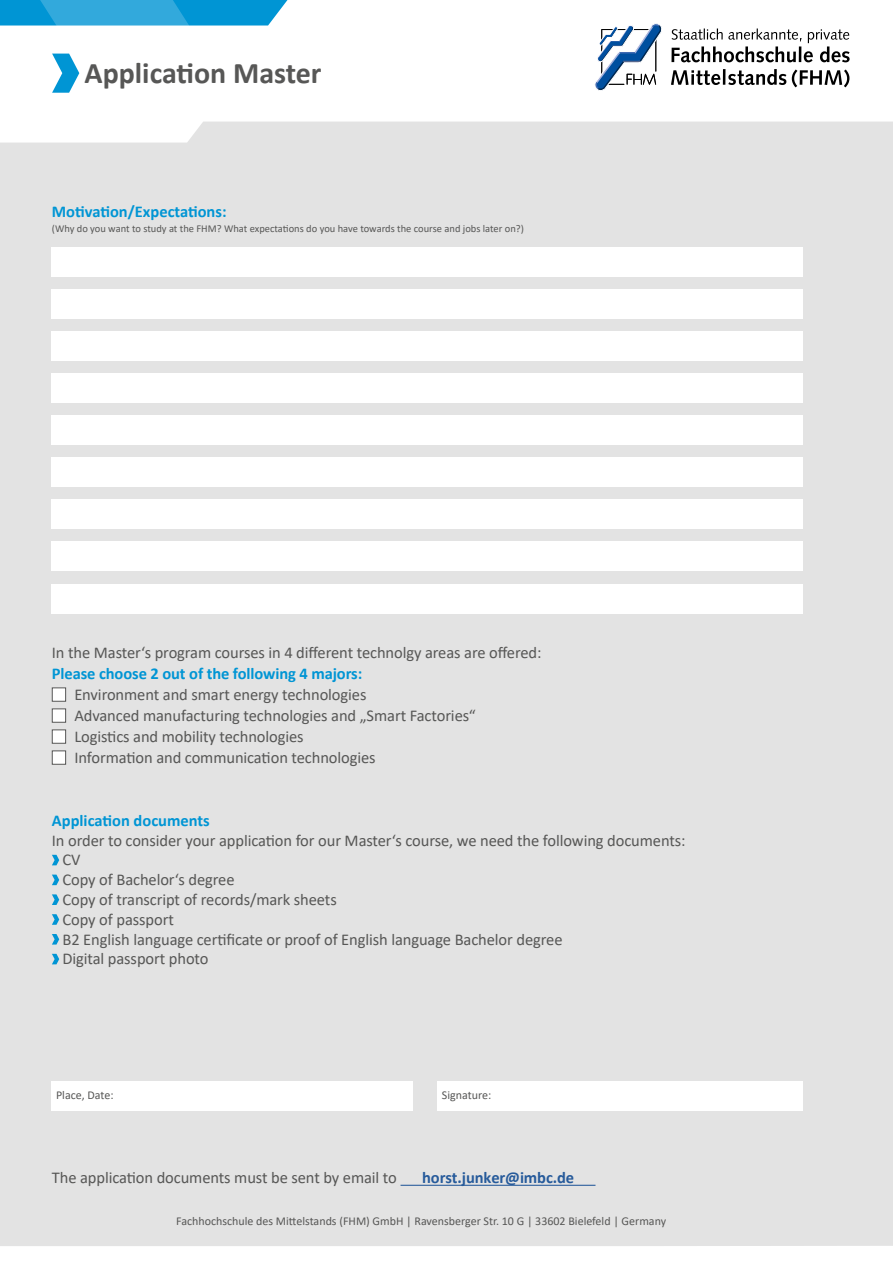
<style>
.page{position:relative;width:893px;height:1263px;background:#fff}
.page>*{position:absolute;margin:0;border:0;box-sizing:border-box;transform-origin:0 0}
.t1{font:700 30px "Calibri";color:#575756}
.t2{font:16.5px/19.8px "Calibri";letter-spacing:-.005em;color:#575756}
.t3{font:700 16.5px "Calibri";letter-spacing:-.005em;color:#0095d4}
.t4{font:700 16.5px "Calibri";letter-spacing:-.005em;color:#275b9b}
.t5{font:12px "Calibri";color:#575756}
.t6{font:10.5px "Calibri";color:#575756}
.s1{font-style:inherit}
</style>
<div class="page">
<div style="left:0;top:122px;width:893px;height:1124px;background:#e3e3e3"></div>
<svg style="left:671px;top:29px;width:178px;height:33px"></svg>
<svg style="left:671px;top:69px;width:115px;height:16px"></svg>
<svg style="left:792px;top:69px;width:57px;height:18px"></svg>
<svg style="left:595px;top:23px;width:67px;height:68px"></svg>
<svg style="left:0;top:0;width:287px;height:188px"></svg>
<div style="left:51px;top:248px;width:752px;height:29px;background:#fff"></div>
<div style="left:51px;top:290px;width:752px;height:29px;background:#fff"></div>
<div style="left:51px;top:332px;width:752px;height:29px;background:#fff"></div>
<div style="left:51px;top:374px;width:752px;height:29px;background:#fff"></div>
<div style="left:51px;top:416px;width:752px;height:29px;background:#fff"></div>
<div style="left:51px;top:458px;width:752px;height:29px;background:#fff"></div>
<div style="left:51px;top:500px;width:752px;height:29px;background:#fff"></div>
<div style="left:51px;top:542px;width:752px;height:29px;background:#fff"></div>
<div style="left:51px;top:584px;width:752px;height:29px;background:#fff"></div>
<div style="left:51px;top:1081px;width:361px;height:29px;background:#fff"></div>
<div style="left:437px;top:1081px;width:366px;height:29px;background:#fff"></div>
<hr style="left:401px;top:1185px;width:194px;height:1px;background:#275b9b">
<div style="left:52px;top:687px;width:14px;height:15px;background:#fff;border:1px solid #575756"></div>
<div style="left:52px;top:708px;width:14px;height:15px;background:#fff;border:1px solid #575756"></div>
<div style="left:52px;top:729px;width:14px;height:15px;background:#fff;border:1px solid #575756"></div>
<div style="left:52px;top:750px;width:14px;height:15px;background:#fff;border:1px solid #575756"></div>
<svg style="left:52px;top:855px;width:7px;height:10px"></svg>
<svg style="left:52px;top:874px;width:7px;height:11px"></svg>
<svg style="left:52px;top:894px;width:7px;height:11px"></svg>
<svg style="left:52px;top:914px;width:7px;height:11px"></svg>
<svg style="left:52px;top:934px;width:7px;height:10px"></svg>
<svg style="left:52px;top:954px;width:7px;height:10px"></svg>
<h1 class="t1" style="left:85px;top:52px;width:238px">Application Master</h1>
<p class="t3" style="left:52px;top:200px;width:176px">Motivation/Expectations:</p>
<p class="t6" style="left:52px;top:221px;width:474px">(Why do you want to study at the FHM? What expectations do you have towards the course and jobs later on?)</p>
<p class="t2" style="left:52px;top:642px;width:491px">In the Master‘s program courses in 4 different technolgy areas are offered:</p>
<p class="t3" style="left:52px;top:662px;width:312px">Please choose 2 out of the following 4 majors:</p>
<p class="t2" style="left:74px;top:683px;width:403px;line-height:21px">Environment and smart energy technologies<br>Advanced manufacturing technologies and „Smart Factories“ Logistics and mobility technologies<br>Information and communication technologies</p>
<p class="t3" style="left:52px;top:809px;width:159px">Application documents</p>
<p class="t2" style="left:63px;top:830px;width:625px;text-indent:-11px">In order to consider your application for our Master‘s course, we need the following documents:<br>CV<br>Copy of Bachelor‘s degree<br>Copy of transcript of records/mark sheets<br>Copy of passport<br>B2 English language certificate or proof of English language Bachelor degree<br>Digital passport photo</p>
<p class="t5" style="left:56px;top:1087px;width:59px">Place, Date:</p>
<p class="t5" style="left:442px;top:1087px;width:51px">Signature:</p>
<p class="t2" style="left:52px;top:1167px;width:346px">The application documents must be sent by email to</p>
<p class="t4" style="left:422px;top:1166px;width:154px">horst.junker@imbc.<span class="s1">de</span></p>
<p class="t5" style="left:176px;top:1213px;width:492px">Fachhochschule des Mittelstands (FHM) GmbH | Ravensberger Str. 10 G | 33602 Bielefeld | Germany</p>
</div>
